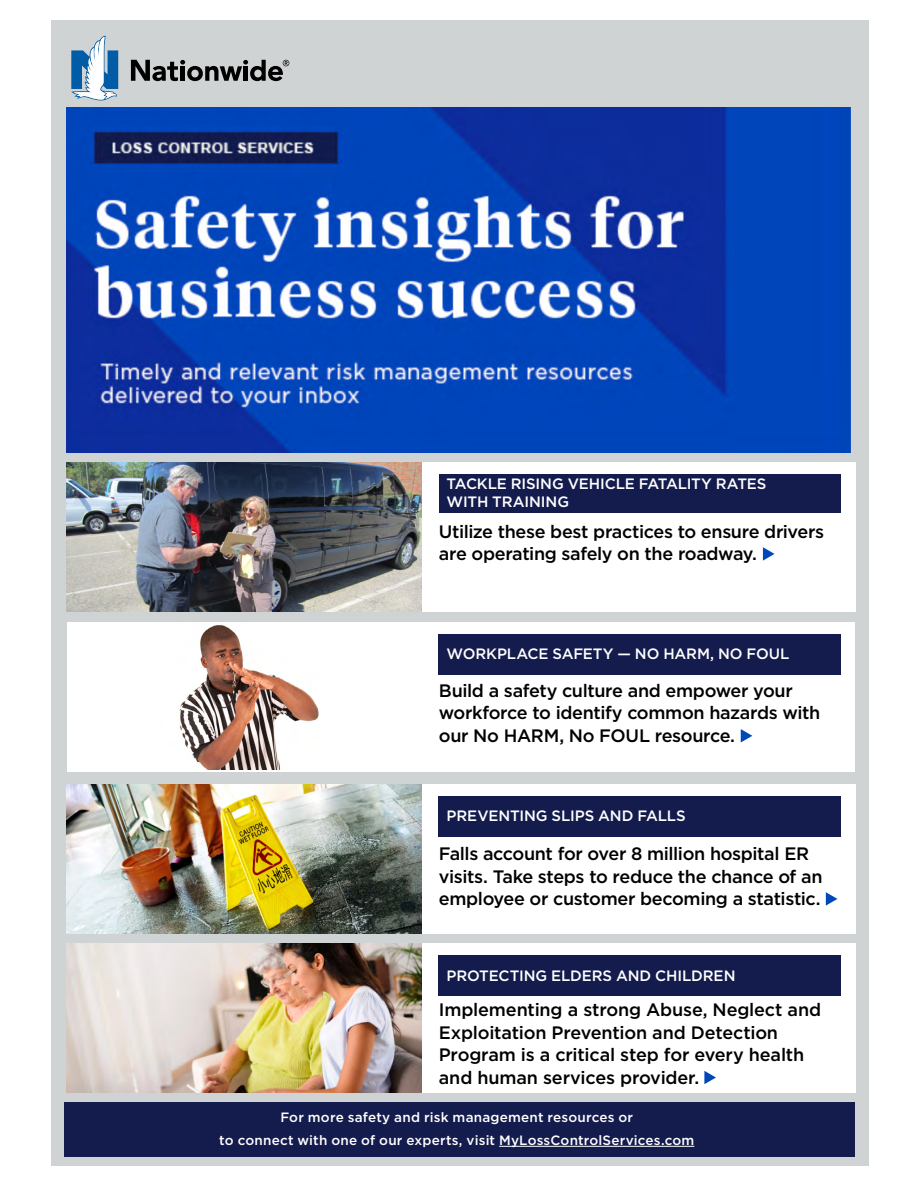
<style>
.page{position:relative;width:918px;height:1188px;background:#fff}
.page>*{position:absolute;margin:0;border:0;box-sizing:border-box;transform-origin:0 0}
.Subhead__Main{font:500 18px/22.5px "Gotham";letter-spacing:-.02em;color:#000}
.Subhead__All_caps_BL{font:500 15px/18px "Gotham";letter-spacing:-.01em;color:#fff}
.Subhead__Main-2{font:500 13.5px/22.5px "Gotham";letter-spacing:.015em;color:#fff;text-align:center}
</style>
<div class="page">
<div style="left:52px;top:20px;width:817px;height:1146px;background:#d0d3d4"></div>
<svg style="left:131px;top:60px;width:158px;height:21px"></svg>
<svg style="left:71px;top:36px;width:47px;height:65px"></svg>
<img style="left:67px;top:108px;width:783px;height:345px">
<img style="left:67px;top:462px;width:355px;height:149px">
<div style="left:67px;top:622px;width:357px;height:149px;background:#fff"></div>
<img style="left:179px;top:625px;width:140px;height:145px">
<img style="left:66px;top:785px;width:356px;height:149px">
<img style="left:66px;top:944px;width:356px;height:149px">
<div style="left:422px;top:462px;width:433px;height:149px;background:#fff"></div>
<div style="left:423px;top:622px;width:432px;height:149px;background:#fff"></div>
<div style="left:422px;top:785px;width:433px;height:149px;background:#fff"></div>
<div style="left:422px;top:944px;width:433px;height:149px;background:#fff"></div>
<div style="left:64px;top:1102px;width:791px;height:55px;background:#141b4d"></div>
<div style="left:439px;top:474px;width:401px;height:39px;background:#141b4d"></div>
<div style="left:438px;top:634px;width:403px;height:41px;background:#141b4d"></div>
<div style="left:438px;top:796px;width:403px;height:41px;background:#141b4d"></div>
<div style="left:438px;top:955px;width:403px;height:41px;background:#141b4d"></div>
<hr style="left:499px;top:1146px;width:195px;height:1px;background:#fff">
<svg style="left:763px;top:547px;width:12px;height:14px"></svg>
<svg style="left:741px;top:729px;width:11px;height:14px"></svg>
<svg style="left:826px;top:892px;width:11px;height:14px"></svg>
<svg style="left:704px;top:1071px;width:12px;height:13px"></svg>
<p class="Subhead__All_caps_BL" style="left:447px;top:475px;width:321px">TACKLE RISING VEHICLE FATALITY RATES<br>WITH TRAINING</p>
<p class="Subhead__Main" style="left:439px;top:520px;width:387px">Utilize these best practices to ensure drivers are operating safely on the roadway.</p>
<p class="Subhead__All_caps_BL" style="left:447px;top:644px;width:344px">WORKPLACE SAFETY — NO HARM, NO FOUL</p>
<p class="Subhead__Main" style="left:439px;top:679px;width:383px">Build a safety culture and empower your workforce to identify common hazards with our No HARM, No FOUL resource.</p>
<p class="Subhead__All_caps_BL" style="left:447px;top:806px;width:241px">PREVENTING SLIPS AND FALLS</p>
<p class="Subhead__Main" style="left:439px;top:842px;width:385px">Falls account for over 8 million hospital ER visits. Take steps to reduce the chance of an employee or customer becoming a statistic.</p>
<p class="Subhead__All_caps_BL" style="left:447px;top:967px;width:290px">PROTECTING ELDERS AND CHILDREN</p>
<p class="Subhead__Main" style="left:439px;top:998px;width:384px">Implementing a strong Abuse, Neglect and Exploitation Prevention and Detection Program is a critical step for every health and human services provider.</p>
<p class="Subhead__Main-2" style="left:219px;top:1106px;width:477px">For more safety and risk management resources or<br>to connect with one of our experts, visit MyLossControlServices.com</p>
</div>
